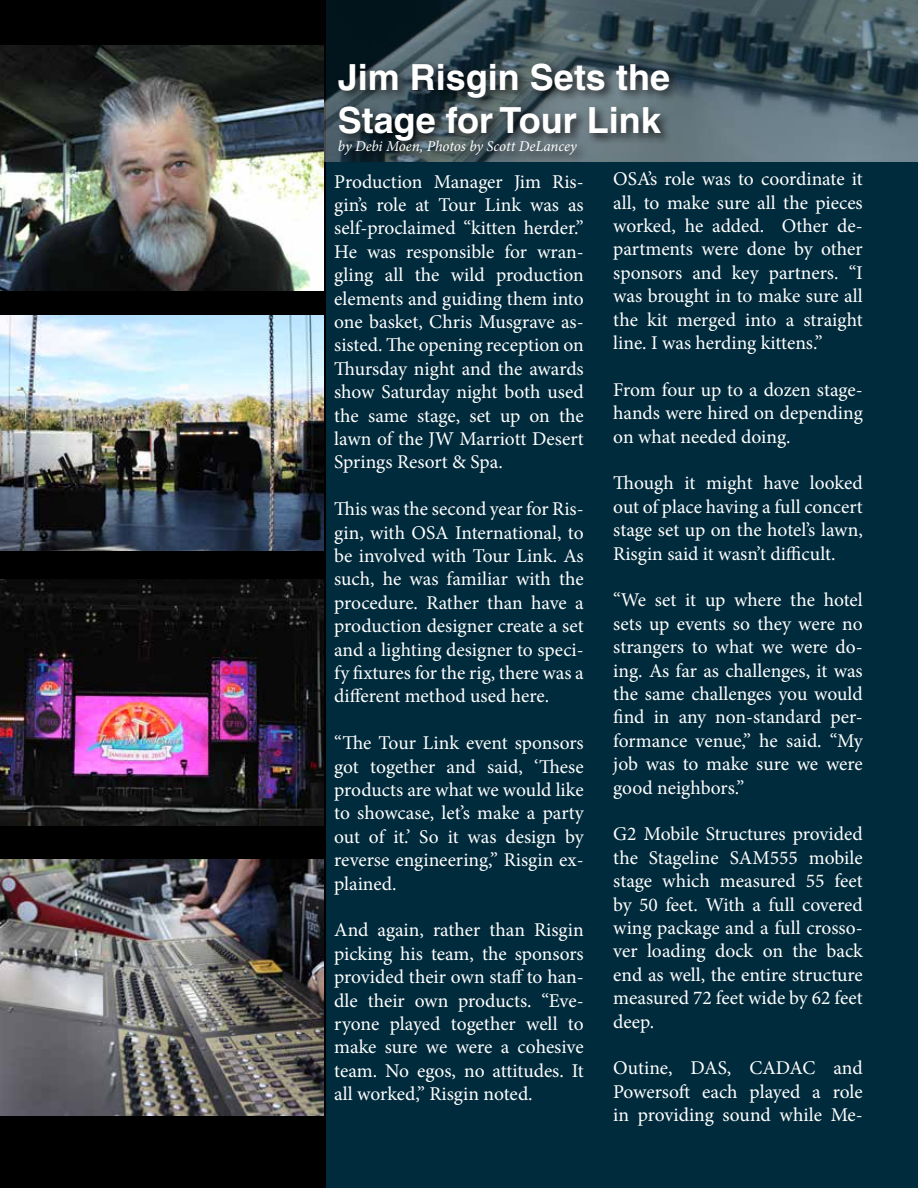
<style>
.page{position:relative;width:918px;height:1188px;background:#fff}
.page>*{position:absolute;margin:0;border:0;box-sizing:border-box;transform-origin:0 0}
.t1{font:700 36px/43.2px "Helvetica LT Std";color:#fff}
.t2{font:19.5px/23.4px "Minion Pro";color:#fff;text-align:justify}
.t3{font:italic 15px "Minion Pro";letter-spacing:-.005em;color:#fff}
</style>
<div class="page">
<div style="left:0;top:0;width:334px;height:1188px;background:#000"></div>
<div style="left:326px;top:0;width:592px;height:1188px;background:#002b3c"></div>
<img style="left:323px;top:0;width:595px;height:161px">
<img style="left:0;top:316px;width:323px;height:235px">
<img style="left:0;top:45px;width:323px;height:245px">
<img style="left:0;top:580px;width:323px;height:245px">
<img style="left:0;top:860px;width:323px;height:256px">
<div style="left:336px;top:60px;width:345px;height:106px;background:#000;opacity:.75"></div>
<h1 class="t1" style="left:338px;top:55px;width:334px">Jim Risgin Sets the<br>Stage for Tour Link</h1>
<p class="t3" style="left:338px;top:136px;width:240px">by Debi Moen, Photos by Scott DeLancey</p>
<p class="t2" style="left:334px;top:170px;width:251px">Production Manager Jim Ris&shy;gin’s role at Tour Link was as self-proclaimed “kitten herder.” He was responsible for wran&shy;gling all the wild production elements and guiding them into one basket, Chris Musgrave as&shy;sisted. The opening reception on Thursday night and the awards show Saturday night both used the same stage, set up on the lawn of the JW Marriott Desert Springs Resort &amp; Spa.</p>
<p class="t2" style="left:334px;top:497px;width:251px">This was the second year for Ris&shy;gin, with OSA International, to be involved with Tour Link. As such, he was familiar with the procedure. Rather than have a production designer create a set and a lighting designer to speci&shy;fy fixtures for the rig, there was a different method used here.</p>
<p class="t2" style="left:334px;top:731px;width:251px">“The Tour Link event sponsors got together and said, ‘These products are what we would like to showcase, let’s make a party out of it.’ So it was design by reverse engineering,” Risgin ex&shy;plained.</p>
<p class="t2" style="left:334px;top:919px;width:251px">And again, rather than Risgin picking his team, the sponsors provided their own staff to han&shy;dle their own products. “Eve&shy;ryone played together well to make sure we were a cohesive team. No egos, no attitudes. It all worked,” Risgin noted.</p>
<p class="t2" style="left:613px;top:167px;width:251px">OSA’s role was to coordinate it all, to make sure all the pieces worked, he added. Other de&shy;partments were done by other sponsors and key partners. “I was brought in to make sure all the kit merged into a straight line. I was herding kittens.”</p>
<p class="t2" style="left:613px;top:378px;width:251px">From four up to a dozen stage&shy;hands were hired on depending on what needed doing.</p>
<p class="t2" style="left:613px;top:472px;width:251px">Though it might have looked out of place having a full concert stage set up on the hotel’s lawn, Risgin said it wasn’t difficult.</p>
<p class="t2" style="left:613px;top:589px;width:251px">“We set it up where the hotel sets up events so they were no strangers to what we were do&shy;ing. As far as challenges, it was the same challenges you would find in any non-standard per&shy;formance venue,” he said. “My job was to make sure we were good neighbors.”</p>
<p class="t2" style="left:613px;top:823px;width:251px">G2 Mobile Structures provided the Stageline SAM555 mobile stage which measured 55 feet by 50 feet. With a full covered wing package and a full crosso&shy;ver loading dock on the back end as well, the entire structure measured 72 feet wide by 62 feet deep.</p>
<p class="t2" style="left:613px;top:1057px;width:251px">Outine, DAS, CADAC and Powersoft each played a role in providing sound while Me-</p>
</div>
